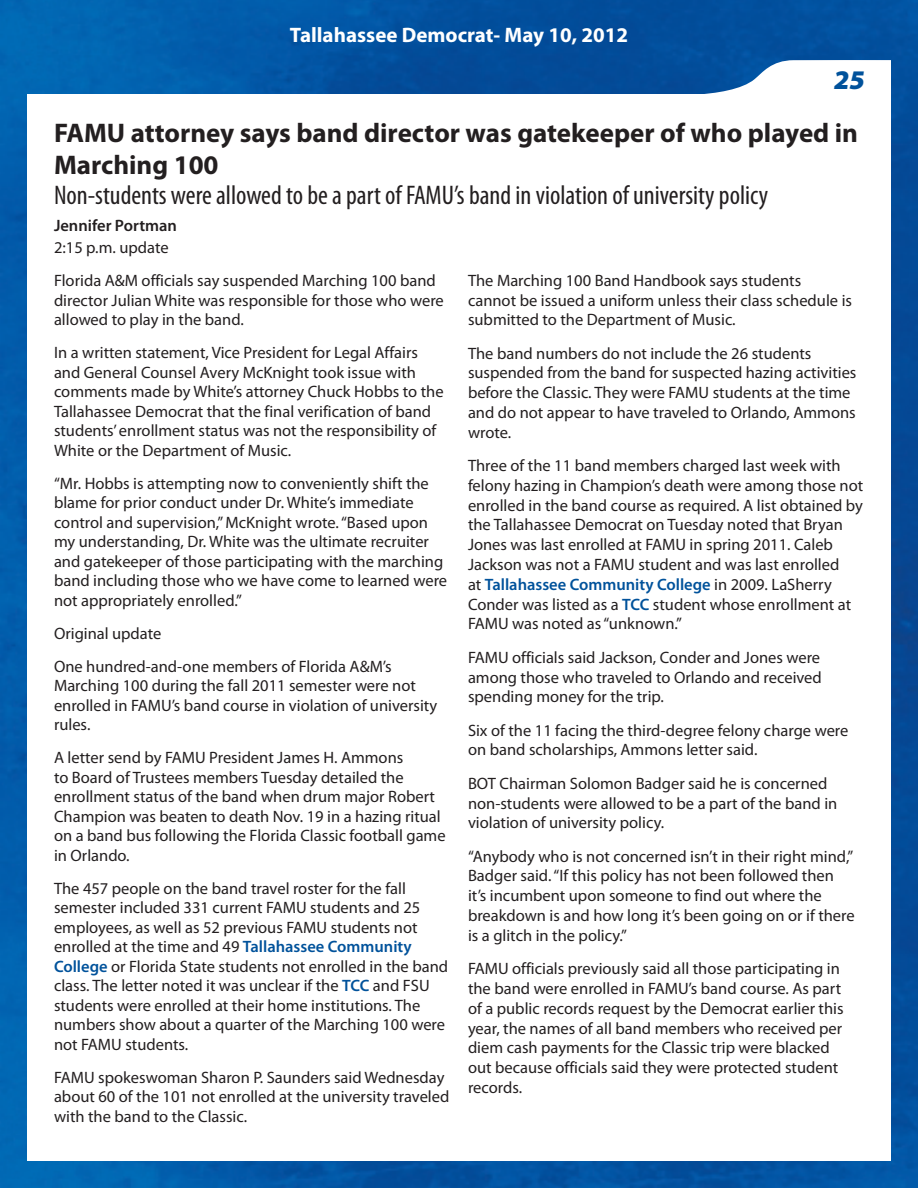
<style>
.page{position:relative;width:918px;height:1188px;background:#fff}
.page>*{position:absolute;margin:0;border:0;box-sizing:border-box;transform-origin:0 0}
.H1_Titles{font:condensed 27px "Myriad Pro";color:#231f20}
.H1_Titles-2{font:700 27px/32.4px "Myriad Pro";color:#231f20}
.t1{font:900 27px "Myriad Pro";color:#01529b}
.Page_ID{font:700 21px "Myriad Pro";color:#fff}
.Main_Content{font:16.5px/19.5px "Myriad Pro";color:#231f20}
.t2{font:600 16.5px "Myriad Pro";color:#231f20}
.s1{font-weight:600;color:#01529b}
</style>
<div class="page">
<img style="left:0;top:0;width:918px;height:1188px">
<div style="left:27px;top:94px;width:864px;height:1067px;background:#fff"></div>
<svg style="left:626px;top:60px;width:265px;height:34px"></svg>
<p class="Page_ID" style="left:290px;top:22px;width:340px">Tallahassee Democrat- May 10, 2012</p>
<h1 class="t1" style="left:833px;top:65px;width:36px">25</h1>
<p class="H1_Titles-2" style="left:54px;top:116px;width:806px">FAMU attorney says band director was gatekeeper of who played in<br>Marching 100</p>
<p class="H1_Titles" style="left:54px;top:179px;width:716px">Non-students were allowed to be a part of FAMU’s band in violation of university policy</p>
<p class="t2" style="left:54px;top:215px;width:124px">Jennifer Portman</p>
<p class="Main_Content" style="left:54px;top:238px;width:116px">2:15 p.m. update</p>
<p class="Main_Content" style="left:54px;top:271px;width:391px">Florida A&amp;M officials say suspended Marching 100 band director Julian White was responsible for those who were allowed to play in the band.</p>
<p class="Main_Content" style="left:54px;top:343px;width:391px">In a written statement, Vice President for Legal Affairs and General Counsel Avery McKnight took issue with comments made by White’s attorney Chuck Hobbs to the Tallahassee Democrat that the final verification of band students’ enrollment status was not the responsibility of White or the Department of Music.</p>
<p class="Main_Content" style="left:54px;top:473px;width:395px">“Mr. Hobbs is attempting now to conveniently shift the blame for prior conduct under Dr. White’s immediate control and supervision,”McKnight wrote.“Based upon my understanding, Dr. White was the ultimate recruiter and gatekeeper of those participating with the marching band including those who we have come to learned were not appropriately enrolled.”</p>
<p class="Main_Content" style="left:54px;top:623px;width:109px">Original update</p>
<p class="Main_Content" style="left:54px;top:656px;width:385px">One hundred-and-one members of Florida A&amp;M’s Marching 100 during the fall 2011 semester were not enrolled in FAMU’s band course in violation of university rules.</p>
<p class="Main_Content" style="left:54px;top:748px;width:393px">A letter send by FAMU President James H. Ammons<br>to Board of Trustees members Tuesday detailed the enrollment status of the band when drum major Robert Champion was beaten to death Nov. 19 in a hazing ritual on a band bus following the Florida Classic football game in Orlando.</p>
<p class="Main_Content" style="left:54px;top:878px;width:396px">The 457 people on the band travel roster for the fall semester included 331 current FAMU students and 25 employees, as well as 52 previous FAMU students not enrolled at the time and 49 <span class="s1">Tallahassee Community College</span> or Florida State students not enrolled in the band class. The letter noted it was unclear if the <span class="s1">TCC</span> and FSU students were enrolled at their home institutions. The numbers show about a quarter of the Marching 100 were not FAMU students.</p>
<p class="Main_Content" style="left:54px;top:1067px;width:397px">FAMU spokeswoman Sharon P. Saunders said Wednesday about 60 of the 101 not enrolled at the university traveled with the band to the Classic.</p>
<p class="Main_Content" style="left:468px;top:271px;width:386px">The Marching 100 Band Handbook says students cannot be issued a uniform unless their class schedule is submitted to the Department of Music.</p>
<p class="Main_Content" style="left:468px;top:343px;width:390px">The band numbers do not include the 26 students suspended from the band for suspected hazing activities before the Classic. They were FAMU students at the time and do not appear to have traveled to Orlando, Ammons wrote.</p>
<p class="Main_Content" style="left:468px;top:455px;width:397px">Three of the 11 band members charged last week with felony hazing in Champion’s death were among those not enrolled in the band course as required. A list obtained by the Tallahassee Democrat on Tuesday noted that Bryan Jones was last enrolled at FAMU in spring 2011. Caleb Jackson was not a FAMU student and was last enrolled<br>at <span class="s1">Tallahassee Community College</span> in 2009. LaSherry Conder was listed as a <span class="s1">TCC</span> student whose enrollment at FAMU was noted as“unknown.”</p>
<p class="Main_Content" style="left:468px;top:647px;width:355px;text-align:justify">FAMU officials said Jackson, Conder and Jones were among those who traveled to Orlando and received spending money for the trip.</p>
<p class="Main_Content" style="left:468px;top:720px;width:382px">Six of the 11 facing the third-degree felony charge were on band scholarships, Ammons letter said.</p>
<p class="Main_Content" style="left:468px;top:773px;width:371px">BOT Chairman Solomon Badger said he is concerned non-students were allowed to be a part of the band in violation of university policy.</p>
<p class="Main_Content" style="left:468px;top:846px;width:388px">“Anybody who is not concerned isn’t in their right mind,” Badger said.“If this policy has not been followed then it’s incumbent upon someone to find out where the breakdown is and how long it’s been going on or if there is a glitch in the policy.”</p>
<p class="Main_Content" style="left:468px;top:958px;width:377px">FAMU officials previously said all those participating in the band were enrolled in FAMU’s band course. As part of a public records request by the Democrat earlier this year, the names of all band members who received per diem cash payments for the Classic trip were blacked out because officials said they were protected student records.</p>
</div>
